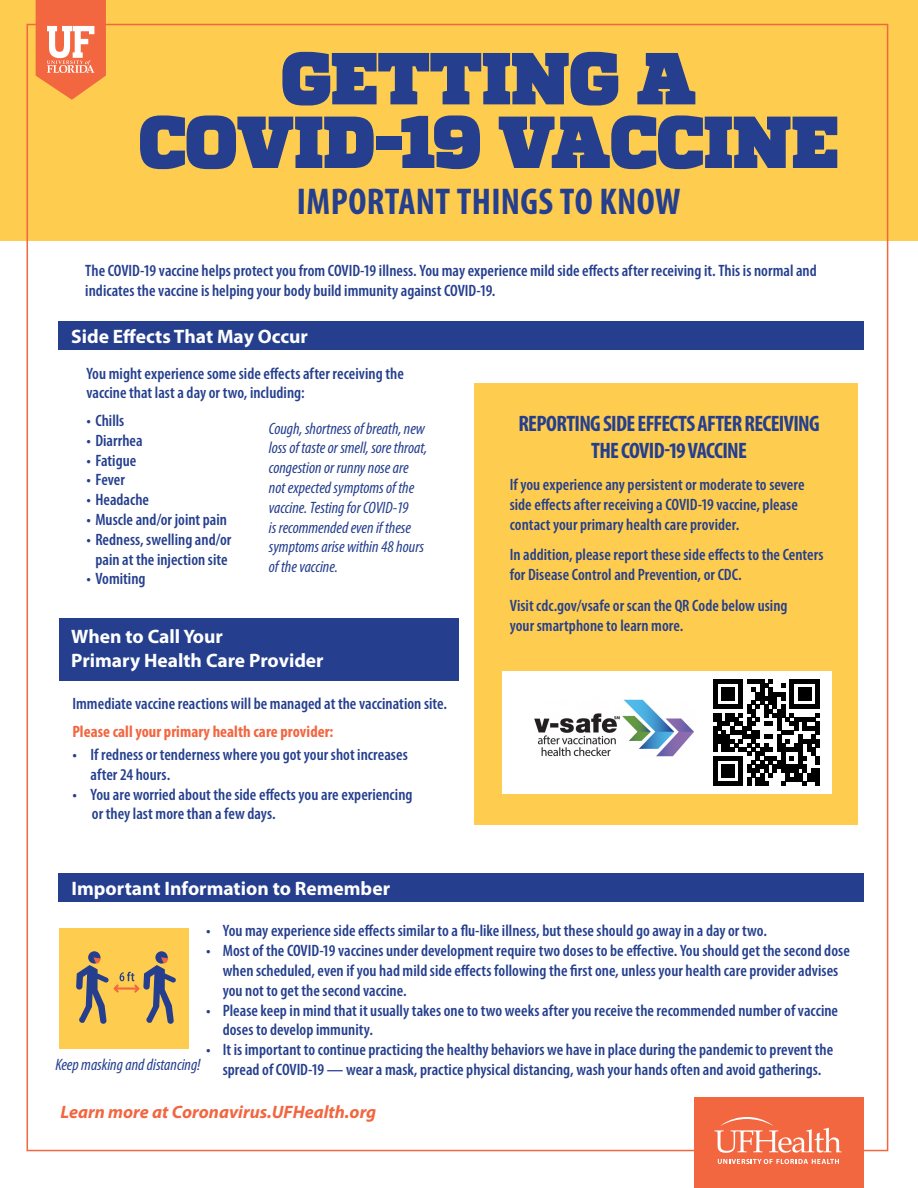
<style>
.page{position:relative;width:918px;height:1188px;background:#fff}
.page>*{position:absolute;margin:0;border:0;box-sizing:border-box;transform-origin:0 0}
.t1{font:800 73.5px/63.6px "Quadon";color:#253f8e;text-align:center}
.t2{font:700 condensed 37.5px "Myriad Pro";letter-spacing:.005em;color:#253f8e}
.t3{font:700 condensed 22.5px/27px "Myriad Pro";letter-spacing:-.03em;color:#253f8e;text-align:center}
.t4{font:700 19.5px/23.4px "Myriad Pro";color:#fff}
.t5{font:italic 700 18px "Myriad Pro";color:#f26640}
.t6{font:600 condensed 16.5px/19.8px "Myriad Pro";color:#253f8e}
.t7{font:italic condensed 16.5px/19.8px "Myriad Pro";letter-spacing:-.005em;color:#253f8e}
.t8{font:700 condensed 16.5px "Myriad Pro";letter-spacing:.005em;color:#f26640}
</style>
<div class="page">
<div style="left:474px;top:383px;width:384px;height:442px;background:#fecc4e"></div>
<div style="left:0;top:0;width:918px;height:241px;background:#fecc4e"></div>
<svg style="left:36px;top:0;width:70px;height:100px;background:#f5885d"></svg>
<div style="left:694px;top:1097px;width:170px;height:91px;background:#f26640"></div>
<svg style="left:715px;top:1117px;width:127px;height:36px"></svg>
<svg style="left:718px;top:1159px;width:121px;height:5px"></svg>
<div style="left:58px;top:321px;width:806px;height:29px;background:#253f8e"></div>
<div style="left:58px;top:873px;width:806px;height:29px;background:#253f8e"></div>
<div style="left:59px;top:618px;width:400px;height:62px;background:#253f8e"></div>
<div style="left:59px;top:928px;width:130px;height:121px;background:#fecc4e"></div>
<div style="left:88px;top:951px;width:12px;height:13px;background:#253f8e;border-radius:50%"></div>
<svg style="left:155px;top:951px;width:13px;height:13px"></svg>
<svg style="left:76px;top:957px;width:100px;height:67px"></svg>
<div style="left:502px;top:672px;width:330px;height:122px;background:#fff"></div>
<svg style="left:713px;top:679px;width:107px;height:107px"></svg>
<img style="left:534px;top:700px;width:159px;height:57px">
<p class="t1" style="left:139px;top:49px;width:701px">GETTING A<br>COVID-19 VACCINE</p>
<p class="t2" style="left:297px;top:180px;width:385px">IMPORTANT THINGS TO KNOW</p>
<p class="t6" style="left:85px;top:261px;width:733px">The COVID-19 vaccine helps protect you from COVID-19 illness. You may experience mild side effects after receiving it. This is normal and indicates the vaccine is helping your body build immunity against COVID-19.</p>
<p class="t4" style="left:71px;top:324px;width:238px">Side Effects That May Occur</p>
<p class="t6" style="left:86px;top:364px;width:319px">You might experience some side effects after receiving the vaccine that last a day or two, including:</p>
<p class="t6" style="left:86px;top:411px;width:40px">• Chills</p>
<p class="t6" style="left:86px;top:431px;width:58px">• Diarrhea</p>
<p class="t6" style="left:86px;top:451px;width:51px">• Fatigue</p>
<p class="t6" style="left:86px;top:470px;width:40px">• Fever</p>
<p class="t6" style="left:86px;top:490px;width:64px">• Headache</p>
<p class="t6" style="left:86px;top:510px;width:142px">• Muscle and/or joint pain</p>
<p class="t6" style="left:86px;top:530px;width:146px;text-align:center">• Redness, swelling and/or pain at the injection site</p>
<p class="t6" style="left:86px;top:569px;width:61px">• Vomiting</p>
<p class="t7" style="left:269px;top:419px;width:160px">Cough, shortness of breath, new loss of taste or smell, sore throat, congestion or runny nose are not expected symptoms of the vaccine. Testing for COVID-19<br>is recommended even if these symptoms arise within 48 hours of the vaccine.</p>
<p class="t4" style="left:71px;top:624px;width:254px">When to Call Your<br>Primary Health Care Provider</p>
<p class="t6" style="left:72px;top:694px;width:376px">Immediate vaccine reactions will be managed at the vaccination site.</p>
<p class="t8" style="left:72px;top:722px;width:262px">Please call your primary health care provider:</p>
<p class="t6" style="left:90px;top:745px;width:319px;text-indent:-18px">• If redness or tenderness where you got your shot increases after 24 hours.</p>
<p class="t6" style="left:92px;top:784px;width:322px;text-indent:-20px">• You are worried about the side effects you are experiencing or they last more than a few days.</p>
<p class="t4" style="left:71px;top:876px;width:320px">Important Information to Remember</p>
<p class="t3" style="left:518px;top:410px;width:303px">REPORTING SIDE EFFECTS AFTER RECEIVING<br>THE COVID-19 VACCINE</p>
<p class="t6" style="left:510px;top:475px;width:296px">If you experience any persistent or moderate to severe side effects after receiving a COVID-19 vaccine, please contact your primary health care provider.</p>
<p class="t6" style="left:510px;top:545px;width:315px">In addition, please report these side effects to the Centers for Disease Control and Prevention, or CDC.</p>
<p class="t6" style="left:510px;top:596px;width:279px">Visit cdc.gov/vsafe or scan the QR Code below using your smartphone to learn more.</p>
<p class="t6" style="left:206px;top:921px;width:562px">• You may experience side effects similar to a flu-like illness, but these should go away in a day or two.</p>
<p class="t6" style="left:223px;top:941px;width:629px;text-indent:-16px">• Most of the COVID-19 vaccines under development require two doses to be effective. You should get the second dose when scheduled, even if you had mild side effects following the first one, unless your health care provider advises you not to get the second vaccine.</p>
<p class="t6" style="left:223px;top:1000px;width:617px;text-indent:-16px">• Please keep in mind that it usually takes one to two weeks after you receive the recommended number of vaccine doses to develop immunity.</p>
<p class="t6" style="left:206px;top:1040px;width:628px;text-align:center">• It is important to continue practicing the healthy behaviors we have in place during the pandemic to prevent the spread of COVID-19 — wear a mask, practice physical distancing, wash your hands often and avoid gatherings.</p>
<p class="t7" style="left:55px;top:1055px;width:147px">Keep masking and distancing!</p>
<p class="t5" style="left:60px;top:1101px;width:317px">Learn more at Coronavirus.UFHealth.org</p>
</div>
